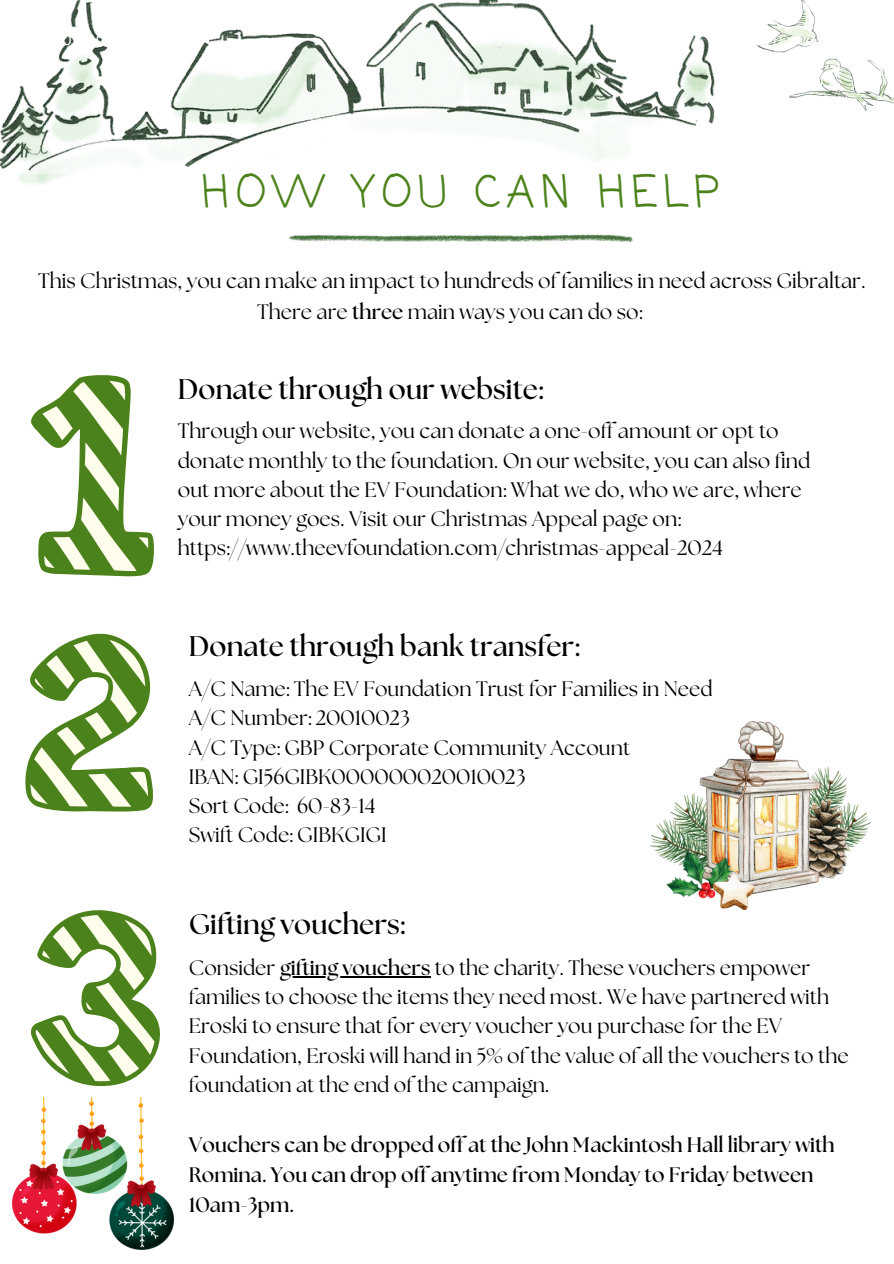
<style>
.page{position:relative;width:894px;height:1264px;background:#fff}
.page>*{position:absolute;margin:0;border:0;box-sizing:border-box;transform-origin:0 0}
.t1{font:44.1px "Coming Soon";letter-spacing:.14em;color:#4c821b}
.t2{font:700 28.35px "The Seasons";color:#000}
.t3{font:20.85px/29.2px "The Seasons";color:#000}
.t4{font:700 20.85px/30.3px "The Seasons";color:#000}
.t5{font:14.55px "Clear Sans";letter-spacing:.14em;color:#fffffe}
.s1{font-weight:700}
</style>
<div class="page">
<svg style="left:288px;top:235px;width:345px;height:7px"></svg>
<img style="left:0;top:0;width:714px;height:185px">
<img style="left:756px;top:0;width:137px;height:111px">
<svg style="left:31px;top:375px;width:123px;height:201px"></svg>
<svg style="left:25px;top:633px;width:128px;height:178px"></svg>
<svg style="left:31px;top:910px;width:129px;height:176px"></svg>
<img style="left:12px;top:1097px;width:161px;height:152px">
<img style="left:650px;top:722px;width:220px;height:187px">
<hr style="left:280px;top:976px;width:150px;height:1px;background:#000">
<h4 class="t5" style="left:721px;top:29px;width:95px">VOLUME 10</h4>
<p class="t1" style="left:202px;top:162px;width:519px">HOW YOU CAN HELP</p>
<p class="t3" style="left:38px;top:267px;width:828px;line-height:30.3px;text-align:center">This Christmas, you can make an impact to hundreds of families in need across Gibraltar.<br>There are <span class="s1">three</span> main ways you can do so:</p>
<h4 class="t2" style="left:178px;top:376px;width:366px">Donate through our website:</h4>
<h2 class="t3" style="left:178px;top:418px;width:633px">Through our website, you can donate a one-off amount or opt to donate monthly to the foundation. On our website, you can also find out more about the EV Foundation: What we do, who we are, where your money goes. Visit our Christmas Appeal page on: https://www.theevfoundation.com/christmas-appeal-2024</h2>
<p class="t2" style="left:189px;top:633px;width:392px">Donate through bank transfer:</p>
<p class="t3" style="left:189px;top:675px;width:525px">A/C Name: The EV Foundation Trust for Families in Need<br>A/C Number: 20010023<br>A/C Type: GBP Corporate Community Account<br>IBAN: GI56GIBK000000020010023<br>Sort Code: 60-83-14<br>Swift Code: GIBKGIGI</p>
<p class="t2" style="left:189px;top:911px;width:217px">Gifting vouchers:</p>
<h2 class="t3" style="left:189px;top:954px;width:622px">Consider <span class="s1">gifting vouchers</span> to the charity. These vouchers empower</h2>
<h4 class="t3" style="left:189px;top:983px;width:661px">families to choose the items they need most. We have partnered with Eroski to ensure that for every voucher you purchase for the EV Foundation, Eroski will hand in 5% of the value of all the vouchers to the foundation at the end of the campaign.</h4>
<h4 class="t4" style="left:189px;top:1130px;width:647px">Vouchers can be dropped off at the John Mackintosh Hall library with</h4>
<p class="t4" style="left:189px;top:1160px;width:626px">Romina. You can drop off anytime from Monday to Friday between<br>10am-3pm.</p>
</div>
